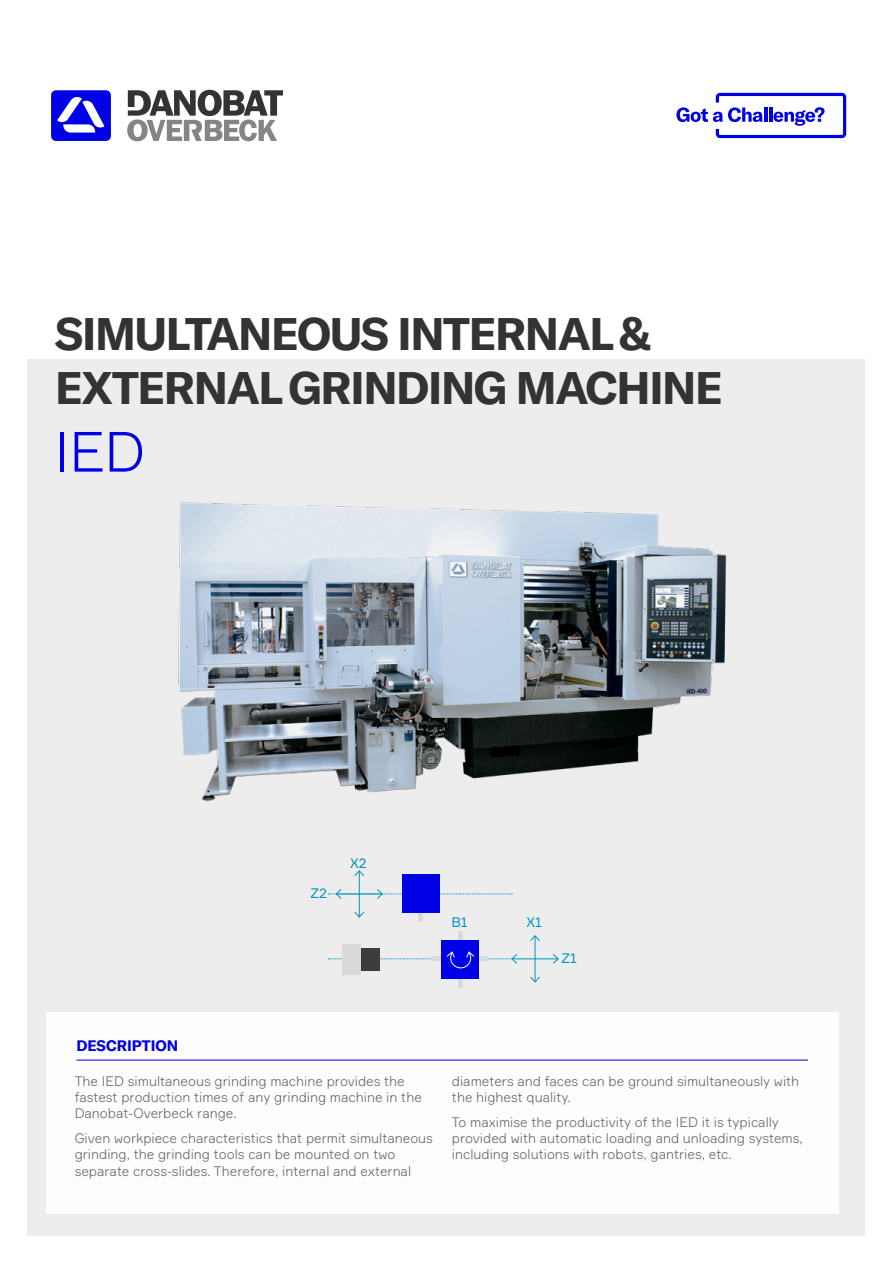
<style>
.page{position:relative;width:893px;height:1263px;background:#fff}
.page>*{position:absolute;margin:0;border:0;box-sizing:border-box;transform-origin:0 0}
.t1{font:300 55.5px "Formular";color:#0000e6}
.t2{font:700 45px/54px "GT America";letter-spacing:-.03em;color:#333}
.t3{font:700 15px "GT America";color:#0000e6}
.t4{font:300 13.5px/16.2px "Formular";color:#666}
.t5{font:13.5px "Formular";color:#0093be}
</style>
<div class="page">
<svg style="left:676px;top:93px;width:170px;height:45px"></svg>
<div style="left:28px;top:359px;width:837px;height:876px;background:#ededed"></div>
<svg style="left:51px;top:90px;width:60px;height:51px"></svg>
<svg style="left:127px;top:90px;width:156px;height:51px"></svg>
<img style="left:178px;top:502px;width:549px;height:300px">
<hr style="left:458px;top:978px;width:4px;height:10px;background:#dadada">
<hr style="left:419px;top:912px;width:4px;height:10px;background:#dadada">
<svg style="left:458px;top:931px;width:4px;height:9px"></svg>
<hr style="left:535px;top:936px;width:1px;height:46px;background:#0093be">
<svg style="left:530px;top:976px;width:10px;height:6px"></svg>
<svg style="left:530px;top:935px;width:10px;height:6px"></svg>
<hr style="left:359px;top:871px;width:1px;height:46px;background:#0093be">
<svg style="left:354px;top:911px;width:10px;height:7px"></svg>
<svg style="left:354px;top:870px;width:10px;height:6px"></svg>
<hr style="left:512px;top:958px;width:46px;height:1px;background:#0093be">
<svg style="left:553px;top:954px;width:6px;height:10px"></svg>
<svg style="left:329px;top:889px;width:183px;height:10px"></svg>
<div style="left:441px;top:940px;width:37px;height:38px;background:#0000e6"></div>
<div style="left:402px;top:875px;width:37px;height:38px;background:#0000e6"></div>
<div style="left:342px;top:944px;width:18px;height:30px;background:#dadada"></div>
<div style="left:362px;top:948px;width:18px;height:22px;background:#3c3c3b"></div>
<svg style="left:329px;top:951px;width:188px;height:18px"></svg>
<div style="left:47px;top:1012px;width:792px;height:201px;background:#fff"></div>
<hr style="left:76px;top:1060px;width:298px;height:1px;background:#0000e6">
<hr style="left:374px;top:1060px;width:141px;height:1px;background:#0000e6">
<hr style="left:515px;top:1060px;width:146px;height:1px;background:#0000e6">
<hr style="left:661px;top:1060px;width:147px;height:1px;background:#0000e6">
<h2 class="t2" style="left:55px;top:306px;width:669px">SIMULTANEOUS INTERNAL &amp;<br>EXTERNAL GRINDING MACHINE</h2>
<h1 class="t1" style="left:55px;top:418px;width:92px">IED</h1>
<p class="t5" style="left:310px;top:885px;width:18px">Z2</p>
<p class="t5" style="left:350px;top:855px;width:18px">X2</p>
<p class="t5" style="left:451px;top:914px;width:18px">B1</p>
<p class="t5" style="left:526px;top:914px;width:17px">X1</p>
<p class="t5" style="left:562px;top:950px;width:17px">Z1</p>
<p class="t3" style="left:76px;top:1036px;width:103px">DESCRIPTION</p>
<p class="t4" style="left:75px;top:1073px;width:349px">The IED simultaneous grinding machine provides the fastest production times of any grinding machine in the<br>Danobat-Overbeck range.</p>
<p class="t4" style="left:75px;top:1130px;width:360px">Given workpiece characteristics that permit simultaneous grinding, the grinding tools can be mounted on two separate cross-slides. Therefore, internal and external</p>
<p class="t4" style="left:452px;top:1073px;width:349px">diameters and faces can be ground simultaneously with the highest quality.</p>
<p class="t4" style="left:452px;top:1114px;width:352px">To maximise the productivity of the IED it is typically provided with automatic loading and unloading systems, including solutions with robots, gantries, etc.</p>
</div>
